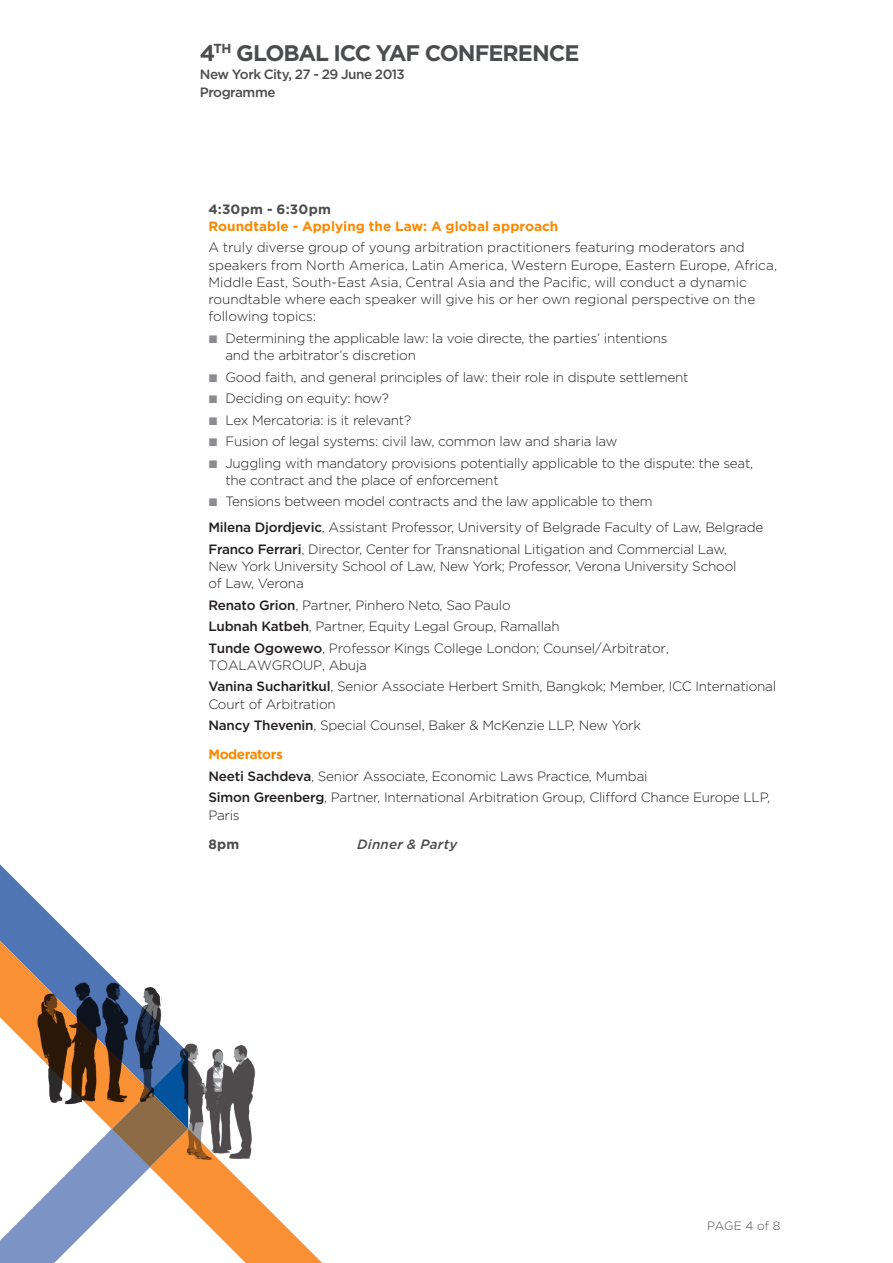
<style>
.page{position:relative;width:893px;height:1263px;background:#fff}
.page>*{position:absolute;margin:0;border:0;box-sizing:border-box;transform-origin:0 0}
._02_Level_2_heading{font:700 22.5px "Gotham";letter-spacing:-.05em;color:#4b4c4d}
.Body_text{font:300 13.5px/17.2px "Gotham";letter-spacing:-.015em;color:#231f20}
.SpeakerBulletedList{font:300 13.5px/17.2px "Gotham";letter-spacing:-.015em;color:#231f20}
.Event_title{font:700 13.5px "Gotham";letter-spacing:.005em;color:#fa8900}
._02_Level_2_sub_head{font:500 13.5px "Gotham";letter-spacing:-.04em;color:#4b4c4d}
.Sessions{font:700 13.5px "Gotham";letter-spacing:.02em;color:#4d4c4c}
.Miam-miam{font:italic 500 13.5px "Gotham";letter-spacing:.015em;color:#4b4c4d}
.Speaker_Subhead{font:700 13.5px "Gotham";letter-spacing:-.03em;color:#fa8900}
.Miam-miam-2{font:700 13.5px "Gotham";color:#4d4c4c}
._00_Folio_K85{font:300 12px "Gotham";letter-spacing:-.005em;color:#4b4c4d}
.s1{font-weight:500}
</style>
<div class="page">
<svg style="left:0;top:864px;width:322px;height:399px"></svg>
<img style="left:180px;top:1033px;width:77px;height:133px">
<img style="left:37px;top:974px;width:124px;height:137px">
<p class="_02_Level_2_heading" style="left:200px;top:38px;width:381px">4<sup>TH</sup> GLOBAL ICC YAF CONFERENCE</p>
<p class="_02_Level_2_sub_head" style="left:200px;top:65px;width:207px">New York City, 27 - 29 June 2013</p>
<p class="_02_Level_2_sub_head" style="left:200px;top:83px;width:77px">Programme</p>
<p class="Sessions" style="left:208px;top:200px;width:124px">4:30pm - 6:30pm</p>
<p class="Event_title" style="left:208px;top:217px;width:352px">Roundtable - Applying the Law: A global approach</p>
<p class="Body_text" style="left:208px;top:239px;width:570px">A truly diverse group of young arbitration practitioners featuring moderators and speakers from North America, Latin America, Western Europe, Eastern Europe, Africa, Middle East, South-East Asia, Central Asia and the Pacific, will conduct a dynamic roundtable where each speaker will give his or her own regional perspective on the following topics:</p>
<p class="Body_text" style="left:225px;top:329px;width:444px">Determining the applicable law: la voie directe, the parties’ intentions and the arbitrator’s discretion</p>
<p class="Body_text" style="left:225px;top:368px;width:465px">Good faith, and general principles of law: their role in dispute settlement</p>
<p class="Body_text" style="left:225px;top:389px;width:165px">Deciding on equity: how?</p>
<p class="Body_text" style="left:225px;top:411px;width:188px">Lex Mercatoria: is it relevant?</p>
<p class="Body_text" style="left:225px;top:432px;width:393px">Fusion of legal systems: civil law, common law and sharia law</p>
<p class="Body_text" style="left:225px;top:454px;width:529px">Juggling with mandatory provisions potentially applicable to the dispute: the seat, the contract and the place of enforcement</p>
<p class="Body_text" style="left:225px;top:493px;width:429px">Tensions between model contracts and the law applicable to them</p>
<p class="SpeakerBulletedList" style="left:208px;top:518px;width:557px"><span class="s1">Milena Djordjevic</span>, Assistant Professor, University of Belgrade Faculty of Law, Belgrade</p>
<p class="SpeakerBulletedList" style="left:208px;top:540px;width:530px"><span class="s1">Franco Ferrari</span>, Director, Center for Transnational Litigation and Commercial Law,<br>New York University School of Law, New York; Professor, Verona University School of Law, Verona</p>
<p class="SpeakerBulletedList" style="left:208px;top:596px;width:304px"><span class="s1">Renato Grion</span>, Partner, Pinhero Neto, Sao Paulo</p>
<p class="SpeakerBulletedList" style="left:208px;top:617px;width:353px"><span class="s1">Lubnah Katbeh</span>, Partner, Equity Legal Group, Ramallah</p>
<p class="SpeakerBulletedList" style="left:208px;top:639px;width:462px"><span class="s1">Tunde Ogowewo</span>, Professor Kings College London; Counsel/Arbitrator,<br>TOALAWGROUP, Abuja</p>
<p class="SpeakerBulletedList" style="left:208px;top:678px;width:569px"><span class="s1">Vanina Sucharitkul</span>, Senior Associate Herbert Smith, Bangkok; Member, ICC International<br>Court of Arbitration</p>
<p class="SpeakerBulletedList" style="left:208px;top:716px;width:434px"><span class="s1">Nancy Thevenin</span>, Special Counsel, Baker &amp; McKenzie LLP, New York</p>
<p class="Speaker_Subhead" style="left:208px;top:746px;width:76px">Moderators</p>
<p class="SpeakerBulletedList" style="left:208px;top:767px;width:441px"><span class="s1">Neeti Sachdeva</span>, Senior Associate, Economic Laws Practice, Mumbai</p>
<p class="SpeakerBulletedList" style="left:208px;top:789px;width:563px"><span class="s1">Simon Greenberg</span>, Partner, International Arbitration Group, Clifford Chance Europe LLP,<br>Paris</p>
<p class="Miam-miam-2" style="left:208px;top:835px;width:33px">8pm</p>
<p class="Miam-miam" style="left:357px;top:835px;width:102px">Dinner &amp; Party</p>
<p class="_00_Folio_K85" style="left:707px;top:1218px;width:75px">PAGE 4 of 8</p>
</div>
